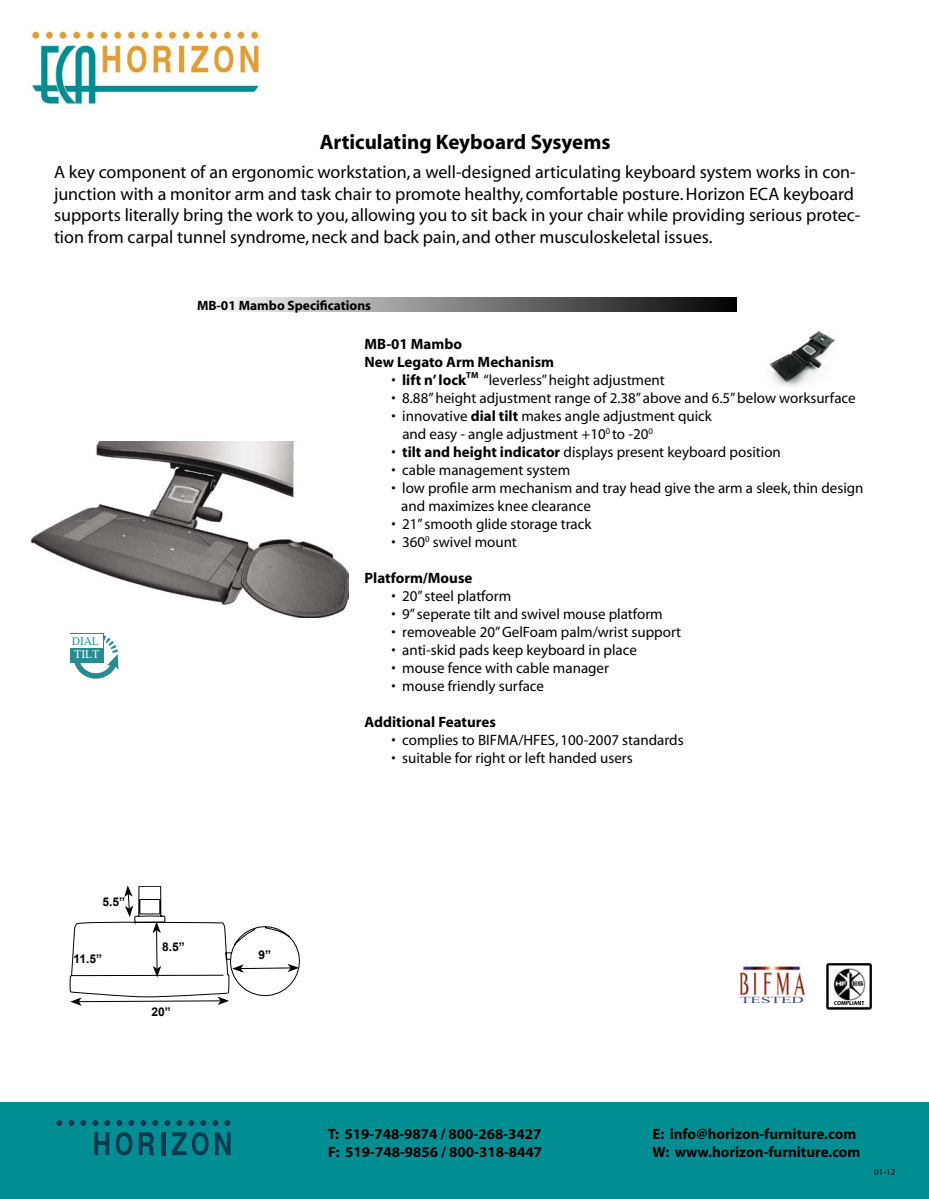
<style>
.page{position:relative;width:929px;height:1199px;background:#fff}
.page>*{position:absolute;margin:0;border:0;box-sizing:border-box;transform-origin:0 0}
.t1{font:700 21px "Myriad";color:#000}
.t2{font:18px/21.6px "Myriad";color:#000}
.t3{font:15px/18px "Myriad";color:#000}
.t4{font:700 15px/18px "Myriad";color:#000}
.t5{font:700 13.5px "Myriad";color:#000}
.t6{font:700 12px "Arial";color:#000}
.t7{font:10.95px "Adobe Serif MM 300 600";color:#2a8a91}
.t8{font:10.95px "Adobe Serif MM 300 600";color:#fff}
.t9{font:9.15px "Times New Roman";color:#394089;scale:1.86 1}
.t10{font:9px "Myriad";color:#000}
.t11{font:700 5.85px "Myriad";color:#000}
.s1{font-weight:700}
</style>
<div class="page">
<img style="left:30px;top:442px;width:318px;height:176px">
<svg style="left:70px;top:885px;width:229px;height:121px"></svg>
<div style="left:0;top:1102px;width:929px;height:97px;background:#008e93"></div>
<svg style="left:94px;top:1132px;width:15px;height:23px"></svg>
<svg style="left:116px;top:1132px;width:16px;height:23px"></svg>
<svg style="left:139px;top:1132px;width:15px;height:23px"></svg>
<div style="left:161px;top:1132px;width:5px;height:23px;background:#0a3a4f"></div>
<svg style="left:172px;top:1132px;width:14px;height:23px"></svg>
<svg style="left:192px;top:1132px;width:17px;height:23px"></svg>
<svg style="left:215px;top:1132px;width:16px;height:23px"></svg>
<svg style="left:56px;top:1120px;width:6px;height:6px"></svg>
<svg style="left:68px;top:1120px;width:6px;height:6px"></svg>
<svg style="left:80px;top:1120px;width:6px;height:6px"></svg>
<svg style="left:92px;top:1120px;width:6px;height:6px"></svg>
<svg style="left:104px;top:1120px;width:6px;height:6px"></svg>
<svg style="left:116px;top:1120px;width:6px;height:6px"></svg>
<svg style="left:128px;top:1120px;width:6px;height:6px"></svg>
<svg style="left:140px;top:1120px;width:6px;height:6px"></svg>
<svg style="left:152px;top:1120px;width:6px;height:6px"></svg>
<svg style="left:164px;top:1120px;width:6px;height:6px"></svg>
<svg style="left:176px;top:1120px;width:6px;height:6px"></svg>
<svg style="left:188px;top:1120px;width:6px;height:6px"></svg>
<svg style="left:200px;top:1120px;width:6px;height:6px"></svg>
<svg style="left:212px;top:1120px;width:6px;height:6px"></svg>
<svg style="left:224px;top:1120px;width:6px;height:6px"></svg>
<img style="left:29px;top:29px;width:231px;height:75px">
<svg style="left:221px;top:298px;width:516px;height:13px;background:#7b7b7b"></svg>
<svg style="left:74px;top:634px;width:44px;height:45px"></svg>
<div style="left:70px;top:633px;width:33px;height:30px;background:#2a8a91"></div>
<div style="left:71px;top:634px;width:32px;height:13px;background:#fff"></div>
<svg style="left:826px;top:963px;width:46px;height:46px"></svg>
<img style="left:829px;top:967px;width:38px;height:35px">
<hr style="left:834px;top:1002px;width:30px;height:3px;background:#fff">
<img style="left:738px;top:965px;width:68px;height:39px">
<div style="left:740px;top:996px;width:64px;height:6px;background:#fff"></div>
<img style="left:769px;top:330px;width:66px;height:56px">
<h1 class="t1" style="left:320px;top:131px;width:292px">Articulating Keyboard Sysyems</h1>
<p class="t2" style="left:54px;top:162px;width:808px">A key component of an ergonomic workstation, a well-designed articulating keyboard system works in con&shy;junction with a monitor arm and task chair to promote healthy, comfortable posture. Horizon ECA keyboard supports literally bring the work to you, allowing you to sit back in your chair while providing serious protec&shy;tion from carpal tunnel syndrome, neck and back pain, and other musculoskeletal issues.</p>
<p class="t7" style="left:72px;top:636px;width:28px">DIAL</p>
<p class="t8" style="left:74px;top:649px;width:27px">TILT</p>
<p class="t5" style="left:197px;top:298px;width:176px">MB-01 Mambo Specifications</p>
<p class="t4" style="left:365px;top:335px;width:191px">MB-01 Mambo<br>New Legato Arm Mechanism</p>
<p class="t3" style="left:392px;top:371px;width:275px">• <span class="s1">lift n’ lock</span><sup>TM</sup> “leverless” height adjustment</p>
<p class="t3" style="left:392px;top:389px;width:466px">• 8.88” height adjustment range of 2.38” above and 6.5” below worksurface</p>
<p class="t3" style="left:402px;top:407px;width:311px;text-indent:-11px">• innovative <span class="s1">dial tilt</span> makes angle adjustment quick and easy - angle adjustment +10<sup>0</sup> to -20<sup>0</sup></p>
<p class="t3" style="left:392px;top:443px;width:391px">• <span class="s1">tilt and height indicator</span> displays present keyboard position</p>
<p class="t3" style="left:392px;top:461px;width:180px">• cable management system</p>
<p class="t3" style="left:401px;top:479px;width:464px;text-indent:-10px">• low profile arm mechanism and tray head give the arm a sleek, thin design and maximizes knee clearance</p>
<p class="t3" style="left:392px;top:515px;width:201px">• 21” smooth glide storage track</p>
<p class="t3" style="left:392px;top:533px;width:127px">• 360<sup>0</sup> swivel mount</p>
<p class="t4" style="left:365px;top:569px;width:109px">Platform/Mouse</p>
<p class="t3" style="left:392px;top:587px;width:121px">• 20” steel platform</p>
<p class="t3" style="left:392px;top:605px;width:273px">• 9” seperate tilt and swivel mouse platform</p>
<p class="t3" style="left:392px;top:623px;width:291px">• removeable 20” GelFoam palm/wrist support</p>
<p class="t3" style="left:392px;top:641px;width:247px">• anti-skid pads keep keyboard in place</p>
<p class="t3" style="left:392px;top:659px;width:219px">• mouse fence with cable manager</p>
<p class="t3" style="left:392px;top:677px;width:154px">• mouse friendly surface</p>
<p class="t4" style="left:365px;top:713px;width:133px">Additional Features</p>
<p class="t3" style="left:392px;top:732px;width:293px">• complies to BIFMA/HFES, 100-2007 standards</p>
<p class="t3" style="left:392px;top:750px;width:243px">• suitable for right or left handed users</p>
<p class="t6" style="left:102px;top:894px;width:24px">5.5”</p>
<p class="t6" style="left:74px;top:951px;width:30px">11.5”</p>
<p class="t6" style="left:162px;top:939px;width:24px">8.5”</p>
<p class="t6" style="left:151px;top:1003px;width:21px">20”</p>
<p class="t6" style="left:258px;top:947px;width:14px">9”</p>
<p class="t9" style="left:740px;top:993px;width:36px">TESTED</p>
<p class="t11" style="left:834px;top:1000px;width:32px">COMPLIANT</p>
<p class="t4" style="left:328px;top:1125px;width:215px">T: 519-748-9874 / 800-268-3427</p>
<p class="t4" style="left:652px;top:1125px;width:205px">E: info@horizon-furniture.com</p>
<p class="t4" style="left:328px;top:1143px;width:215px">F: 519-748-9856 / 800-318-8447</p>
<p class="t4" style="left:652px;top:1143px;width:210px">W: www.horizon-furniture.com</p>
<p class="t10" style="left:874px;top:1167px;width:23px">01-12</p>
</div>
